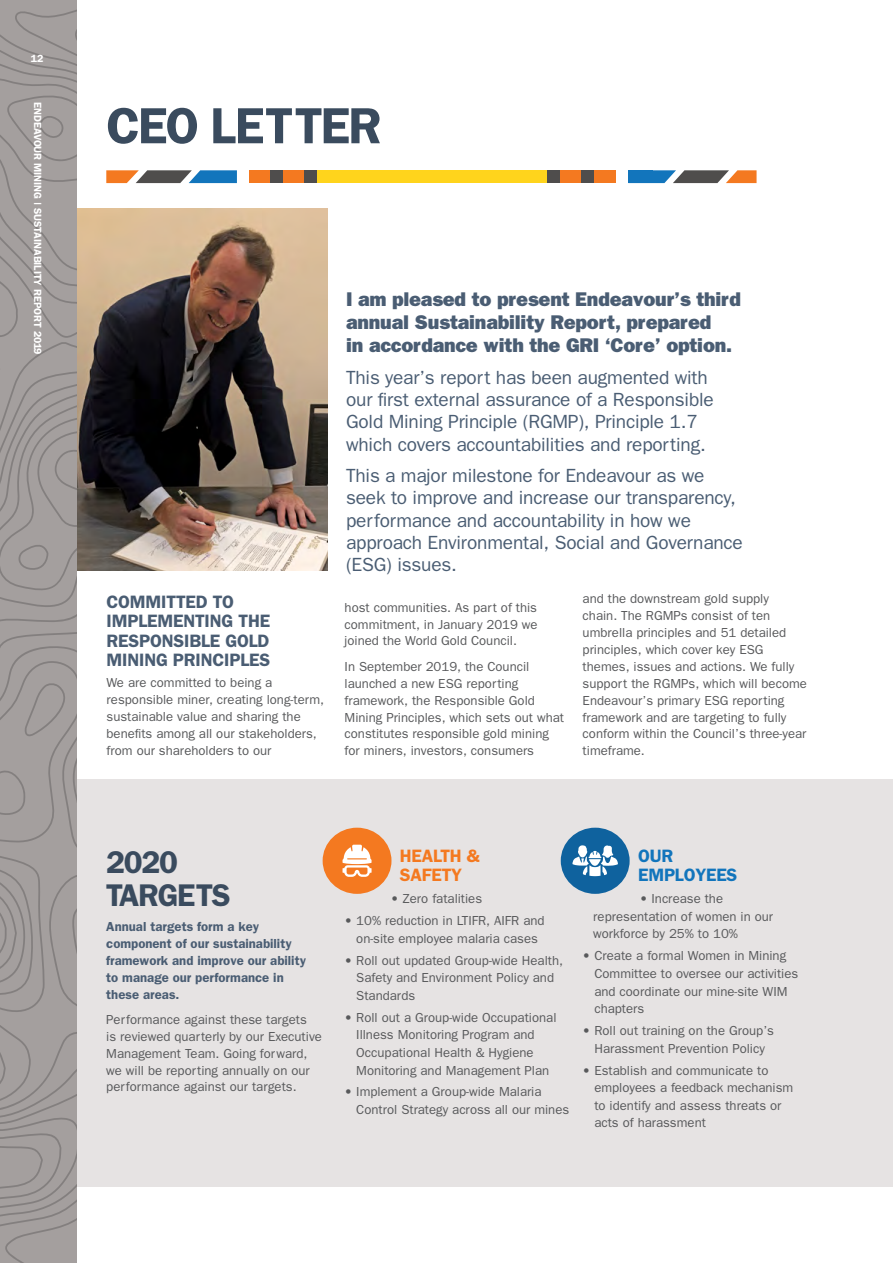
<style>
.page{position:relative;width:893px;height:1263px;background:#fff}
.page>*{position:absolute;margin:0;border:0;box-sizing:border-box;transform-origin:0 0}
.t1{font:600 51px "Franklin Gothic";letter-spacing:-.04em;color:#3a4b5e}
.t2{font:600 31.5px/33px "Franklin Gothic";letter-spacing:-.04em;color:#3a4b5e}
.t3{font:800 19.95px/23.1px "Franklin Gothic";letter-spacing:-.01em;color:#4a5d73}
.t4{font:19.05px/22.4px "Franklin Gothic";letter-spacing:-.01em;color:#4a5d73}
.t5{font:600 18px/19.5px "Franklin Gothic";letter-spacing:-.01em;color:#4a5d73}
.t6{font:600 18px/19.5px "Franklin Gothic";letter-spacing:-.01em;color:#f47920}
.t7{font:600 18px/19.5px "Franklin Gothic";letter-spacing:-.01em;color:#1275bc}
.t8{font:13.2px/17px "Franklin Gothic";color:#58595b}
.t9{font:600 13.2px/17px "Franklin Gothic";color:#4a5d73}
.t10{font:600 10.5px "Franklin Gothic";color:#fff}
</style>
<div class="page">
<div style="left:77px;top:778px;width:816px;height:408px;background:#e6e3e3"></div>
<img style="left:77px;top:209px;width:250px;height:362px">
<svg style="left:0;top:0;width:77px;height:1263px;background:#a09b9a"></svg>
<div style="left:317px;top:170px;width:231px;height:13px;background:#ffd41c"></div>
<div style="left:594px;top:170px;width:22px;height:13px;background:#f47920"></div>
<div style="left:560px;top:170px;width:22px;height:13px;background:#f47920"></div>
<div style="left:582px;top:170px;width:12px;height:13px;background:#4f4d4c"></div>
<div style="left:548px;top:170px;width:12px;height:13px;background:#4f4d4c"></div>
<div style="left:249px;top:170px;width:23px;height:13px;background:#f47920"></div>
<div style="left:283px;top:170px;width:22px;height:13px;background:#f47920"></div>
<div style="left:271px;top:170px;width:12px;height:13px;background:#4f4d4c"></div>
<div style="left:305px;top:170px;width:12px;height:13px;background:#4f4d4c"></div>
<svg style="left:106px;top:170px;width:131px;height:13px;background:#777d82"></svg>
<svg style="left:652px;top:170px;width:104px;height:13px"></svg>
<div style="left:628px;top:170px;width:24px;height:13px;background:#1275bc"></div>
<div style="left:323px;top:828px;width:68px;height:66px;background:#f47920;border-radius:50%"></div>
<svg style="left:342px;top:845px;width:30px;height:32px"></svg>
<div style="left:561px;top:828px;width:69px;height:66px;background:#0f629e;border-radius:50%"></div>
<svg style="left:572px;top:845px;width:46px;height:31px"></svg>
<p class="t10" style="left:31px;top:52px;width:14px">12</p>
<p class="t10" style="left:44px;top:102px;width:253px;rotate:90deg">ENDEAVOUR MINING | SUSTAINABILITY REPORT 2019</p>
<h1 class="t1" style="left:106px;top:96px;width:277px">CEO LETTER</h1>
<h3 class="t3" style="left:346px;top:287px;width:396px">I am pleased to present Endeavour’s third annual Sustainability Report, prepared<br>in accordance with the GRI ‘Core’ option.</h3>
<h3 class="t4" style="left:346px;top:366px;width:369px">This year’s report has been augmented with our first external assurance of a Responsible Gold Mining Principle (RGMP), Principle 1.7 which covers accountabilities and reporting.</h3>
<h3 class="t4" style="left:346px;top:464px;width:398px">This a major milestone for Endeavour as we seek to improve and increase our transparency, performance and accountability in how we approach Environmental, Social and Governance (ESG) issues.</h3>
<h3 class="t5" style="left:107px;top:591px;width:165px">COMMITTED TO<br>IMPLEMENTING THE<br>RESPONSIBLE GOLD<br>MINING PRINCIPLES</h3>
<p class="t8" style="left:107px;top:674px;width:219px">We are committed to being a responsible miner, creating long-term, sustainable value and sharing the benefits among all our stakeholders, from our shareholders to our</p>
<p class="t8" style="left:345px;top:598px;width:195px;text-align:justify">host communities. As part of this commitment, in January 2019 we joined the World Gold Council.</p>
<p class="t8" style="left:345px;top:658px;width:221px">In September 2019, the Council launched a new ESG reporting framework, the Responsible Gold Mining Principles, which sets out what constitutes responsible gold mining for miners, investors, consumers</p>
<p class="t8" style="left:583px;top:590px;width:226px">and the downstream gold supply<br>chain. The RGMPs consist of ten umbrella principles and 51 detailed principles, which cover key ESG themes, issues and actions. We fully support the RGMPs, which will become<br>Endeavour’s primary ESG reporting framework and are targeting to fully conform within the Council’s three-year timeframe.</p>
<h2 class="t2" style="left:106px;top:844px;width:126px">2020<br>TARGETS</h2>
<p class="t9" style="left:106px;top:918px;width:201px">Annual targets form a key component of our sustainability framework and improve our ability to manage our performance in these areas.</p>
<p class="t8" style="left:106px;top:1011px;width:217px">Performance against these targets<br>is reviewed quarterly by our Executive Management Team. Going forward, we will be reporting annually on our performance against our targets.</p>
<h3 class="t6" style="left:400px;top:845px;width:81px">HEALTH &amp;<br>SAFETY</h3>
<p class="t8" style="left:391px;top:890px;width:93px">• Zero fatalities</p>
<p class="t8" style="left:344px;top:911px;width:202px;line-height:17.7px;text-align:center">• 10% reduction in LTIFR, AIFR and on-site employee malaria cases</p>
<p class="t8" style="left:356px;top:951px;width:208px;line-height:17.7px;text-indent:-12px">• Roll out updated Group-wide Health,<br>Safety and Environment Policy and<br>Standards</p>
<p class="t8" style="left:356px;top:1008px;width:202px;line-height:17.7px;text-indent:-12px">• Roll out a Group-wide Occupational<br>Illness Monitoring Program and<br>Occupational Health &amp; Hygiene<br>Monitoring and Management Plan</p>
<p class="t8" style="left:356px;top:1083px;width:215px;line-height:17.7px;text-indent:-12px">• Implement a Group-wide Malaria<br>Control Strategy across all our mines</p>
<h3 class="t7" style="left:638px;top:845px;width:101px">OUR<br>EMPLOYEES</h3>
<p class="t8" style="left:593px;top:889px;width:181px;line-height:17.7px;text-indent:47px">• Increase the representation of women in our workforce by 25% to 10%</p>
<p class="t8" style="left:594px;top:947px;width:205px;line-height:17.7px;text-indent:-12px">• Create a formal Women in Mining<br>Committee to oversee our activities and coordinate our mine-site WIM chapters</p>
<p class="t8" style="left:583px;top:1021px;width:193px;line-height:17.7px;text-align:center">• Roll out training on the Group’s<br>Harassment Prevention Policy</p>
<p class="t8" style="left:594px;top:1061px;width:200px;line-height:17.7px;text-indent:-12px">• Establish and communicate to employees a feedback mechanism to identify and assess threats or acts of harassment</p>
</div>
